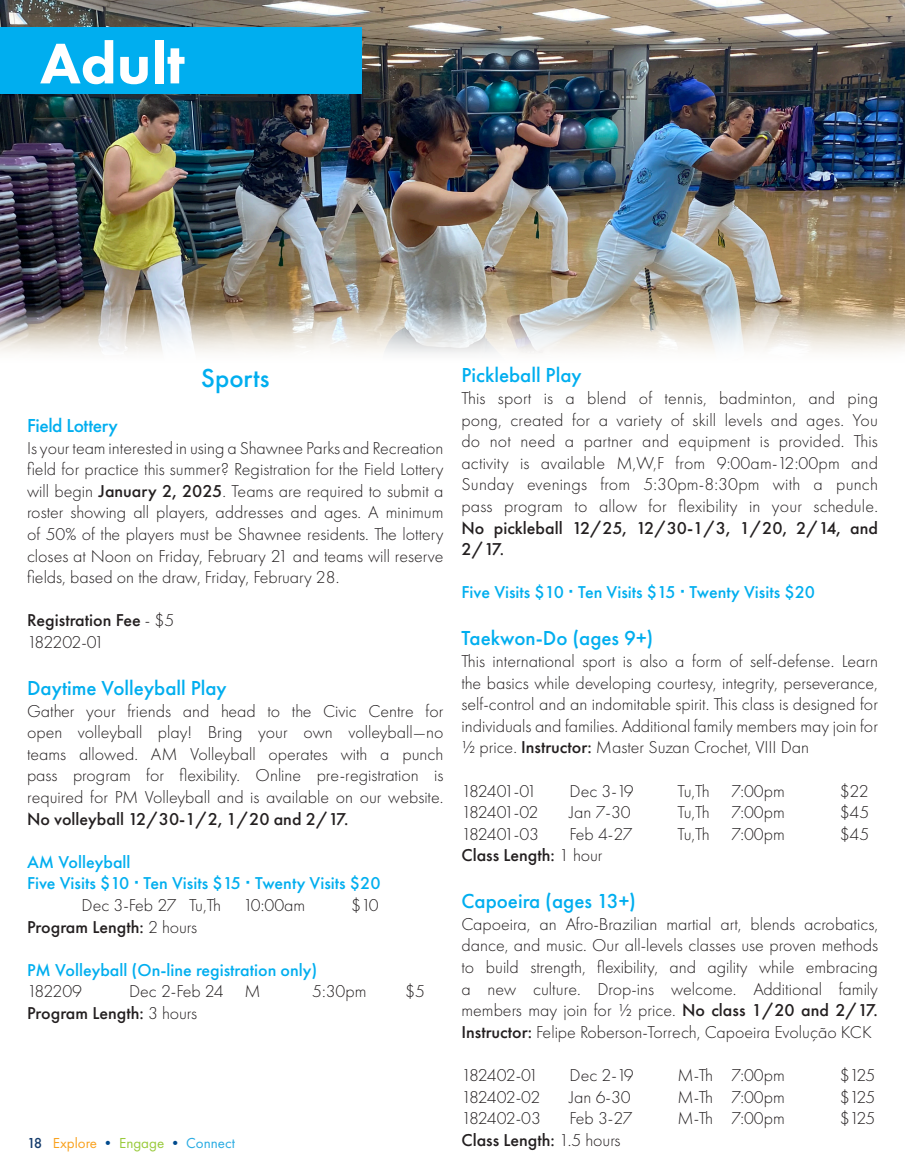
<style>
.page{position:relative;width:905px;height:1175px;background:#fff}
.page>*{position:absolute;margin:0;border:0;box-sizing:border-box;transform-origin:0 0}
.t1{font:800 59.4px "Futura PT";color:#fff}
.t2{font:500 27px "Futura PT";color:#00aeef}
.t3{font:500 21px "Futura PT";color:#00aeef}
.t4{font:500 19.5px "Futura PT";letter-spacing:-.02em;color:#00aeef}
.t5{font:300 17.85px/21.6px "Futura PT";color:#231f20;text-align:justify}
.t6{font:500 17.85px "Futura PT";color:#00aeef}
.t7{font:500 17.85px "Futura PT";color:#231f20}
.t8{font:300 17.85px "Futura PT";letter-spacing:-.055em;color:#231f20}
.t9{font:300 17.85px "Futura PT";letter-spacing:-.045em;color:#231f20}
.t10{font:300 17.85px "Futura PT";letter-spacing:-.05em;color:#231f20}
.t11{font:300 17.85px "Futura PT";letter-spacing:-.095em;color:#231f20}
.t12{font:15px "Futura PT";color:#f9a21f}
.s1{font-weight:500}
.s2{font-weight:300}
.s3{font-weight:500;color:#153c6c}
.s4{color:#004a8d}
.s5{color:#99ca3b}
.s6{color:#29abe2}
</style>
<div class="page">
<img style="left:0;top:0;width:904px;height:354px">
<div style="left:0;top:27px;width:362px;height:67px;background:#00aeef"></div>
<p class="t1" style="left:40px;top:26px;width:146px">Adult</p>
<p class="t2" style="left:201px;top:362px;width:70px">Sports</p>
<p class="t4" style="left:27px;top:414px;width:92px">Field Lottery</p>
<p class="t5" style="left:27px;top:437px;width:418px">Is your team interested in using a Shawnee Parks and Recreation field for practice this summer? Registration for the Field Lottery will begin <span class="s1">January 2, 2025</span>. Teams are required to submit a roster showing all players, addresses and ages. A minimum of 50% of the players must be Shawnee residents. The lottery closes at Noon on Friday, February 21 and teams will reserve fields, based on the draw, Friday, February 28.</p>
<p class="t7" style="left:27px;top:610px;width:149px">Registration Fee <span class="s2">- $5</span></p>
<p class="t10" style="left:27px;top:632px;width:79px">182202-01</p>
<p class="t3" style="left:27px;top:675px;width:201px">Daytime Volleyball Play</p>
<p class="t5" style="left:27px;top:700px;width:418px">Gather your friends and head to the Civic Centre for open volleyball play! Bring your own volleyball—no teams allowed. AM Volleyball operates with a punch pass program for flexibility. Online pre-registration is required for PM Volleyball and is available on our website.<br><span class="s1">No volleyball 12/30-1/2, 1/20 and 2/17.</span></p>
<p class="t6" style="left:27px;top:851px;width:105px">AM Volleyball</p>
<p class="t6" style="left:27px;top:872px;width:355px">Five Visits $10 Ten Visits $15 Twenty Visits $20</p>
<p class="t5" style="left:82px;top:894px;width:225px">Dec 3-Feb 27 Tu,Th 10:00am</p>
<p class="t5" style="left:351px;top:894px;width:29px">$10</p>
<p class="t7" style="left:27px;top:916px;width:172px">Program Length: <span class="s2">2 hours</span></p>
<p class="t6" style="left:27px;top:959px;width:292px">PM Volleyball (On-line registration only)</p>
<p class="t5" style="left:27px;top:980px;width:57px">182209</p>
<p class="t5" style="left:129px;top:980px;width:133px">Dec 2-Feb 24 M</p>
<p class="t5" style="left:312px;top:980px;width:56px">5:30pm</p>
<p class="t5" style="left:405px;top:980px;width:21px">$5</p>
<p class="t7" style="left:27px;top:1002px;width:172px">Program Length: <span class="s2">3 hours</span></p>
<p class="t12" style="left:27px;top:1134px;width:209px"><span class="s3">18</span> Explore <span class="s4">•</span> <span class="s5">Engage</span> <span class="s4">•</span> <span class="s6">Connect</span></p>
<p class="t3" style="left:461px;top:363px;width:122px">Pickleball Play</p>
<p class="t5" style="left:461px;top:387px;width:418px">This sport is a blend of tennis, badminton, and ping pong, created for a variety of skill levels and ages. You do not need a partner and equipment is provided. This activity is available M,W,F from 9:00am-12:00pm and Sunday evenings from 5:30pm-8:30pm with a punch pass program to allow for flexibility in your schedule.<br><span class="s1">No pickleball 12/25, 12/30-1/3, 1/20, 2/14, and 2/17.</span></p>
<p class="t6" style="left:461px;top:582px;width:355px">Five Visits $10 Ten Visits $15 Twenty Visits $20</p>
<p class="t3" style="left:461px;top:625px;width:193px">Taekwon-Do (ages 9+)</p>
<p class="t5" style="left:461px;top:650px;width:418px">This international sport is also a form of self-defense. Learn the basics while developing courtesy, integrity, perseverance, self-control and an indomitable spirit. This class is designed for individuals and families. Additional family members may join for ½ price. <span class="s1">Instructor:</span> Master Suzan Crochet, VIII Dan</p>
<p class="t11" style="left:461px;top:780px;width:77px">182401-01</p>
<p class="t5" style="left:569px;top:780px;width:66px">Dec 3-19</p>
<p class="t5" style="left:677px;top:780px;width:109px">Tu,Th 7:00pm</p>
<p class="t5" style="left:839px;top:780px;width:30px">$22</p>
<p class="t8" style="left:461px;top:802px;width:78px">182401-02</p>
<p class="t5" style="left:569px;top:801px;width:63px">Jan 7-30</p>
<p class="t5" style="left:677px;top:801px;width:109px">Tu,Th 7:00pm</p>
<p class="t5" style="left:839px;top:801px;width:31px">$45</p>
<p class="t8" style="left:461px;top:823px;width:79px">182401-03</p>
<p class="t5" style="left:569px;top:823px;width:65px">Feb 4-27</p>
<p class="t5" style="left:677px;top:823px;width:109px">Tu,Th 7:00pm</p>
<p class="t5" style="left:839px;top:823px;width:31px">$45</p>
<p class="t7" style="left:461px;top:844px;width:143px">Class Length: <span class="s2">1 hour</span></p>
<p class="t3" style="left:461px;top:888px;width:176px">Capoeira (ages 13+)</p>
<p class="t5" style="left:461px;top:913px;width:418px">Capoeira, an Afro-Brazilian martial art, blends acrobatics, dance, and music. Our all-levels classes use proven methods to build strength, flexibility, and agility while embracing a new culture. Drop-ins welcome. Additional family members may join for ½ price. <span class="s1">No class 1/20 and 2/17.<br>Instructor:</span> Felipe Roberson-Torrech, Capoeira Evolução KCK</p>
<p class="t8" style="left:461px;top:1065px;width:78px">182402-01</p>
<p class="t5" style="left:569px;top:1064px;width:66px">Dec 2-19</p>
<p class="t5" style="left:677px;top:1064px;width:109px">M-Th 7:00pm</p>
<p class="t5" style="left:839px;top:1064px;width:37px">$125</p>
<p class="t9" style="left:461px;top:1086px;width:80px">182402-02</p>
<p class="t5" style="left:569px;top:1086px;width:63px">Jan 6-30</p>
<p class="t5" style="left:677px;top:1086px;width:109px">M-Th 7:00pm</p>
<p class="t5" style="left:839px;top:1086px;width:37px">$125</p>
<p class="t9" style="left:461px;top:1108px;width:81px">182402-03</p>
<p class="t5" style="left:569px;top:1107px;width:65px">Feb 3-27</p>
<p class="t5" style="left:677px;top:1107px;width:109px">M-Th 7:00pm</p>
<p class="t5" style="left:839px;top:1107px;width:37px">$125</p>
<p class="t7" style="left:461px;top:1129px;width:161px">Class Length: <span class="s2">1.5 hours</span></p>
</div>
